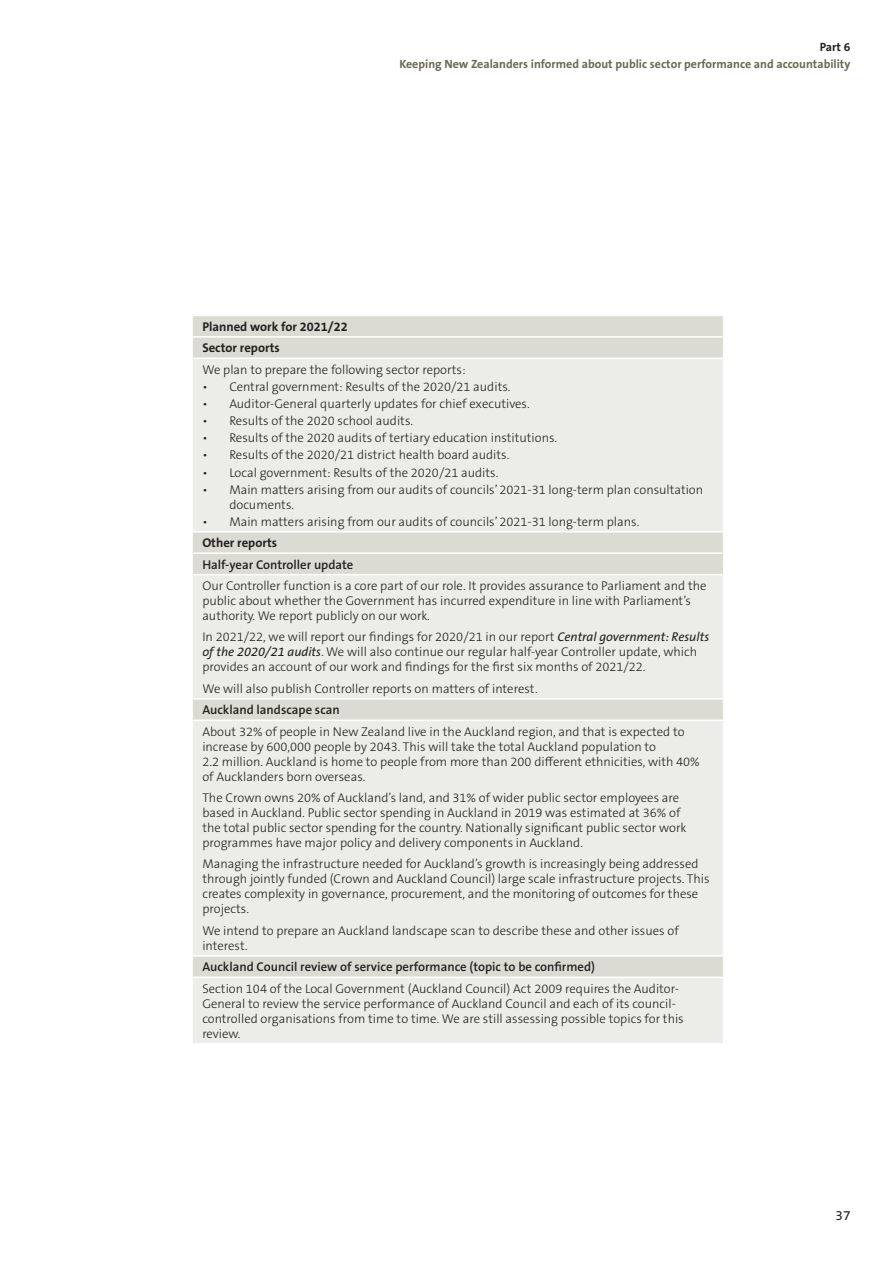
<style>
.page{position:relative;width:893px;height:1263px;background:#fff}
.page>*{position:absolute;margin:0;border:0;box-sizing:border-box;transform-origin:0 0}
.t1{font:13.5px "The Sans OT5 Plain";color:#231f20}
.Table_Body_OAG{font:300 12.75px/15px "The Sans OT3";color:#231f20}
.Table_Header_Row_OAG{font:600 12.75px "The Sans OT6";color:#231f20}
.Table_Header_Row_OAG-2{font:700 12.75px "The Sans OT7";color:#231f20}
.t2{font:700 12px "The Sans OT7";color:#6c6750}
.t3{font:700 12px "The Sans OT7";color:#231f20}
.s1{font-family:"The Sans OT5 Plain";font-weight:400;font-style:italic}
</style>
<div class="page">
<div style="left:193px;top:316px;width:530px;height:42px;background:#dcdbd3"></div>
<svg style="left:193px;top:359px;width:530px;height:684px;background:#eaeae6"></svg>
<hr style="left:191px;top:336px;width:533px;height:2px;background:#fff">
<hr style="left:191px;top:531px;width:533px;height:1px;background:#fff">
<hr style="left:191px;top:552px;width:533px;height:2px;background:#fff">
<hr style="left:191px;top:574px;width:533px;height:1px;background:#fff">
<hr style="left:191px;top:698px;width:533px;height:2px;background:#fff">
<hr style="left:191px;top:719px;width:533px;height:2px;background:#fff">
<hr style="left:191px;top:955px;width:533px;height:2px;background:#fff">
<hr style="left:191px;top:976px;width:533px;height:2px;background:#fff">
<p class="t3" style="left:820px;top:40px;width:32px">Part 6</p>
<p class="t2" style="left:399px;top:56px;width:453px">Keeping New Zealanders informed about public sector performance and accountability</p>
<p class="Table_Header_Row_OAG-2" style="left:202px;top:318px;width:147px">Planned work for 2021/22</p>
<p class="Table_Header_Row_OAG-2" style="left:202px;top:340px;width:79px">Sector reports</p>
<p class="Table_Body_OAG" style="left:202px;top:362px;width:265px">We plan to prepare the following sector reports:</p>
<p class="Table_Body_OAG" style="left:202px;top:379px;width:310px">• Central government: Results of the 2020/21 audits.</p>
<p class="Table_Body_OAG" style="left:202px;top:396px;width:329px">• Auditor-General quarterly updates for chief executives.</p>
<p class="Table_Body_OAG" style="left:202px;top:413px;width:212px">• Results of the 2020 school audits.</p>
<p class="Table_Body_OAG" style="left:202px;top:430px;width:356px">• Results of the 2020 audits of tertiary education institutions.</p>
<p class="Table_Body_OAG" style="left:202px;top:448px;width:308px">• Results of the 2020/21 district health board audits.</p>
<p class="Table_Body_OAG" style="left:202px;top:465px;width:297px">• Local government: Results of the 2020/21 audits.</p>
<p class="Table_Body_OAG" style="left:229px;top:482px;width:475px;text-indent:-27px">• Main matters arising from our audits of councils’ 2021-31 long-term plan consultation documents.</p>
<p class="Table_Body_OAG" style="left:202px;top:514px;width:438px">• Main matters arising from our audits of councils’ 2021-31 long-term plans.</p>
<p class="Table_Header_Row_OAG-2" style="left:202px;top:535px;width:76px">Other reports</p>
<p class="Table_Header_Row_OAG" style="left:202px;top:556px;width:152px">Half-year Controller update</p>
<p class="Table_Body_OAG" style="left:202px;top:578px;width:506px">Our Controller function is a core part of our role. It provides assurance to Parliament and the public about whether the Government has incurred expenditure in line with Parliament’s authority. We report publicly on our work.</p>
<p class="Table_Body_OAG" style="left:202px;top:630px;width:508px">In 2021/22, we will report our findings for 2020/21 in our report <span class="s1">Central government: Results of the 2020/21 audits</span>. We will also continue our regular half-year Controller update, which provides an account of our work and findings for the first six months of 2021/22.</p>
<p class="Table_Body_OAG" style="left:202px;top:681px;width:337px">We will also publish Controller reports on matters of interest.</p>
<p class="Table_Header_Row_OAG" style="left:202px;top:702px;width:139px">Auckland landscape scan</p>
<p class="Table_Body_OAG" style="left:202px;top:724px;width:499px">About 32% of people in New Zealand live in the Auckland region, and that is expected to increase by 600,000 people by 2043. This will take the total Auckland population to<br>2.2 million. Auckland is home to people from more than 200 different ethnicities, with 40% of Aucklanders born overseas.</p>
<p class="Table_Body_OAG" style="left:202px;top:790px;width:486px">The Crown owns 20% of Auckland’s land, and 31% of wider public sector employees are based in Auckland. Public sector spending in Auckland in 2019 was estimated at 36% of the total public sector spending for the country. Nationally significant public sector work programmes have major policy and delivery components in Auckland.</p>
<p class="Table_Body_OAG" style="left:202px;top:857px;width:509px">Managing the infrastructure needed for Auckland’s growth is increasingly being addressed through jointly funded (Crown and Auckland Council) large scale infrastructure projects. This creates complexity in governance, procurement, and the monitoring of outcomes for these projects.</p>
<p class="Table_Body_OAG" style="left:202px;top:923px;width:478px">We intend to prepare an Auckland landscape scan to describe these and other issues of interest.</p>
<p class="Table_Header_Row_OAG" style="left:202px;top:959px;width:394px">Auckland Council review of service performance (topic to be confirmed)</p>
<p class="Table_Body_OAG" style="left:202px;top:981px;width:483px">Section 104 of the Local Government (Auckland Council) Act 2009 requires the Auditor-General to review the service performance of Auckland Council and each of its council&shy;controlled organisations from time to time. We are still assessing possible topics for this review.</p>
<p class="t1" style="left:836px;top:1207px;width:16px">37</p>
</div>
